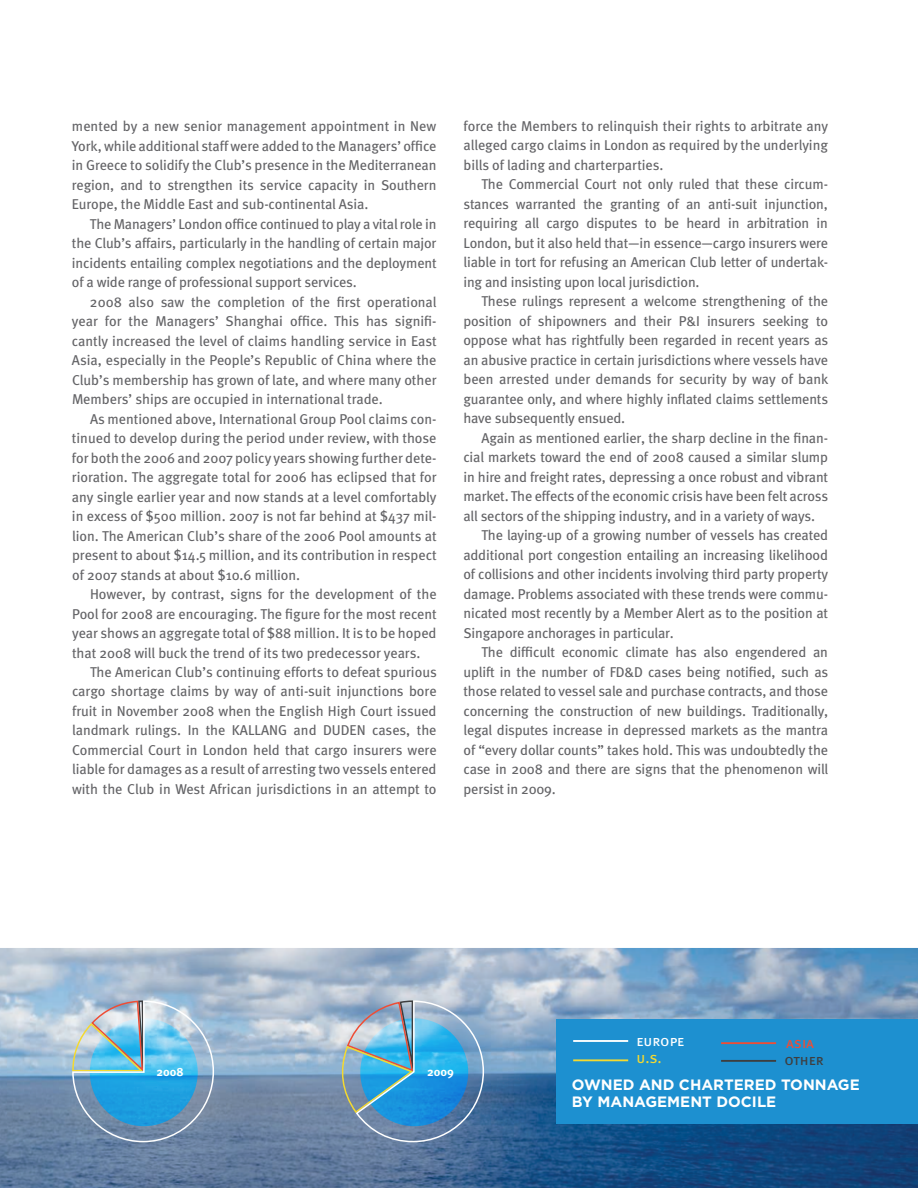
<style>
.page{position:relative;width:918px;height:1188px;background:#fff}
.page>*{position:absolute;margin:0;border:0;box-sizing:border-box;transform-origin:0 0}
.t1{font:700 15px/16.8px "Gotham";color:#fff}
.t2{font:14.85px "Meta Book LF Caps";color:#fff}
.t3{font:14.85px "Meta Book LF Caps";letter-spacing:-.01em;color:#3e3e3f}
.t4{font:14.85px "Meta Book LF Caps";color:#ef4d35}
.t5{font:14.85px "Meta Book LF Caps";color:#f4d930}
.t6{font:14.25px/19.5px "Meta";letter-spacing:-.01em;color:#636366;text-align:justify}
.t7{font:700 12px "Meta";color:#fff}
</style>
<div class="page">
<img style="left:0;top:948px;width:918px;height:240px">
<div style="left:556px;top:1019px;width:362px;height:105px;background:#1d90d0"></div>
<hr style="left:573px;top:1040px;width:55px;height:2px;background:#fff">
<hr style="left:573px;top:1059px;width:55px;height:2px;background:#f4d930">
<hr style="left:721px;top:1042px;width:55px;height:2px;background:#ef4d35">
<hr style="left:721px;top:1060px;width:55px;height:2px;background:#3e3e3f">
<svg style="left:71px;top:1000px;width:144px;height:143px;background:#76afce"></svg>
<svg style="left:339px;top:1000px;width:146px;height:143px;background:#629fc7"></svg>
<p class="t6" style="left:72px;top:116px;width:366px">mented by a new senior management appointment in New York, while additional staffwere added to the Managers’ office in Greece to solidify the Club’s presence in the Mediterranean region, and to strengthen its service capacity in Southern Europe, the Middle East and sub-continental Asia.</p>
<p class="t6" style="left:72px;top:214px;width:366px;text-indent:18px">The Managers’ London office continued to play a vital role in the Club’s affairs, particularly in the handling of certain major incidents entailing complex negotiations and the deployment of a wide range of professional support services.</p>
<p class="t6" style="left:72px;top:292px;width:366px;text-indent:18px">2008 also saw the completion of the first operational year for the Managers’ Shanghai office. This has signifi&shy;cantly increased the level of claims handling service in East Asia, especially in the People’s Republic of China where the Club’s membership has grown of late, and where many other Members’ ships are occupied in international trade.</p>
<p class="t6" style="left:72px;top:409px;width:366px;text-indent:18px">As mentioned above, International Group Pool claims con&shy;tinued to develop during the period under review, with those for both the 2006 and 2007 policy years showing further dete&shy;rioration. The aggregate total for 2006 has eclipsed that for any single earlier year and now stands at a level comfortably in excess of $500 million. 2007 is not far behind at $437 mil&shy;lion. The American Club’s share of the 2006 Pool amounts at present to about $14.5 million, and its contribution in respect of 2007 stands at about $10.6 million.</p>
<p class="t6" style="left:72px;top:584px;width:366px;text-indent:18px">However, by contrast, signs for the development of the Pool for 2008 are encouraging. The figure for the most recent year shows an aggregate total of $88 million. It is to be hoped that 2008 will buck the trend of its two predecessor years.</p>
<p class="t6" style="left:72px;top:662px;width:366px;text-indent:18px">The American Club’s continuing efforts to defeat spurious cargo shortage claims by way of anti-suit injunctions bore fruit in November 2008 when the English High Court issued landmark rulings. In the KALLANG and DUDEN cases, the Commercial Court in London held that cargo insurers were liable for damages as a result of arresting two vessels entered with the Club in West African jurisdictions in an attempt to</p>
<p class="t6" style="left:463px;top:116px;width:366px">force the Members to relinquish their rights to arbitrate any alleged cargo claims in London as required by the underlying bills of lading and charterparties.</p>
<p class="t6" style="left:463px;top:175px;width:366px;text-indent:18px">The Commercial Court not only ruled that these circum&shy;stances warranted the granting of an anti-suit injunction, requiring all cargo disputes to be heard in arbitration in London, but it also held that—in essence—cargo insurers were liable in tort for refusing an American Club letter of undertak&shy;ing and insisting upon local jurisdiction.</p>
<p class="t6" style="left:463px;top:292px;width:366px;text-indent:18px">These rulings represent a welcome strengthening of the position of shipowners and their P&amp;I insurers seeking to oppose what has rightfully been regarded in recent years as an abusive practice in certain jurisdictions where vessels have been arrested under demands for security by way of bank guarantee only, and where highly inflated claims settlements have subsequently ensued.</p>
<p class="t6" style="left:481px;top:428px;width:348px">Again as mentioned earlier, the sharp decline in the finan-</p>
<p class="t6" style="left:463px;top:447px;width:366px">cial markets toward the end of 2008 caused a similar slump</p>
<p class="t6" style="left:463px;top:467px;width:366px">in hire and freight rates, depressing a once robust and vibrant</p>
<p class="t6" style="left:463px;top:486px;width:366px">market. The effects of the economic crisis have been felt across</p>
<p class="t6" style="left:463px;top:506px;width:353px">all sectors of the shipping industry, and in a variety of ways.</p>
<p class="t6" style="left:481px;top:525px;width:348px">The laying-up of a growing number of vessels has created</p>
<p class="t6" style="left:463px;top:545px;width:366px">additional port congestion entailing an increasing likelihood</p>
<p class="t6" style="left:463px;top:564px;width:366px">of collisions and other incidents involving third party property</p>
<p class="t6" style="left:463px;top:584px;width:366px">damage. Problems associated with these trends were commu-</p>
<p class="t6" style="left:463px;top:603px;width:366px">nicated most recently by a Member Alert as to the position at</p>
<p class="t6" style="left:463px;top:623px;width:212px">Singapore anchorages in particular.</p>
<p class="t6" style="left:481px;top:642px;width:348px">The difficult economic climate has also engendered an</p>
<p class="t6" style="left:463px;top:662px;width:366px">uplift in the number of FD&amp;D cases being notified, such as</p>
<p class="t6" style="left:464px;top:681px;width:366px">those related to vessel sale and purchase contracts, and those</p>
<p class="t6" style="left:464px;top:701px;width:366px">concerning the construction of new buildings. Traditionally,</p>
<p class="t6" style="left:464px;top:720px;width:366px">legal disputes increase in depressed markets as the mantra</p>
<p class="t6" style="left:464px;top:740px;width:366px">of “every dollar counts” takes hold. This was undoubtedly the</p>
<p class="t6" style="left:464px;top:759px;width:366px">case in 2008 and there are signs that the phenomenon will</p>
<p class="t6" style="left:464px;top:779px;width:94px">persist in 2009.</p>
<p class="t7" style="left:156px;top:1065px;width:29px">2008</p>
<p class="t7" style="left:427px;top:1065px;width:28px">2009</p>
<p class="t2" style="left:637px;top:1032px;width:49px">europe</p>
<p class="t4" style="left:786px;top:1034px;width:30px">asia</p>
<p class="t5" style="left:637px;top:1049px;width:27px">u.s.</p>
<p class="t3" style="left:784px;top:1052px;width:41px">other</p>
<p class="t1" style="left:572px;top:1076px;width:289px">OWNED AND CHARTERED TONNAGE<br>BY MANAGEMENT DOCILE</p>
</div>
